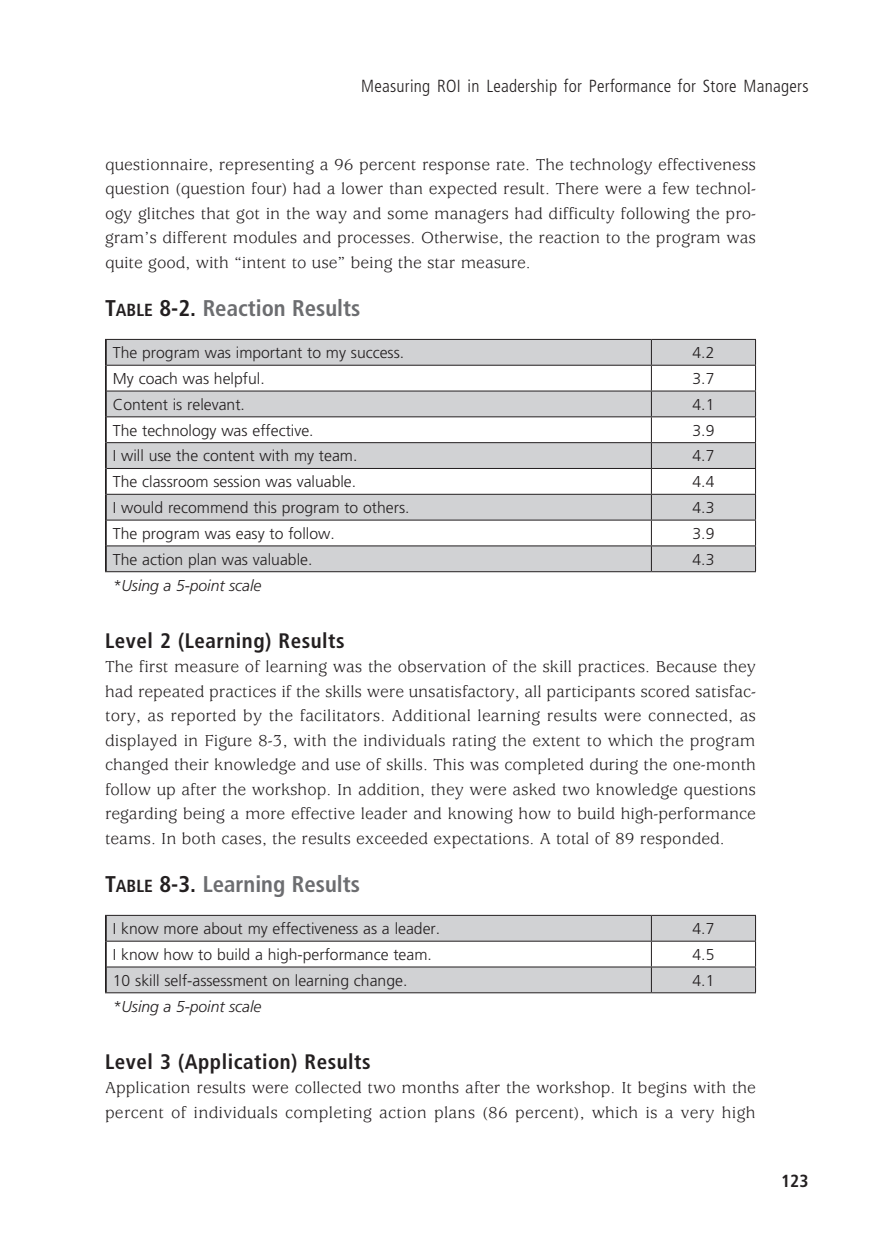
<style>
.page{position:relative;width:882px;height:1260px;background:#fff}
.page>*{position:absolute;margin:0;border:0;box-sizing:border-box;transform-origin:0 0}
.t1{font:700 condensed 22.75px "Frutiger";color:#6c6d70}
.t2{font:700 condensed 21px "Frutiger";letter-spacing:.025em;color:#231f20}
.txf{font:17.5px/24.5px "Usherwood";color:#231f20;text-align:justify}
.t3{font:300 condensed 17.5px "Frutiger";letter-spacing:.015em;color:#231f20}
.t4{font:700 condensed 17.5px "Frutiger";color:#231f20}
.t5{font:300 15.75px "Frutiger";color:#231f20}
.t6{font:italic 300 15.75px "Frutiger";letter-spacing:-.005em;color:#231f20}
.s1{color:#231f20}
.s2{font-size:17.5px;color:#231f20}
</style>
<div class="page">
<svg style="left:107px;top:340px;width:648px;height:231px;fill:#d1d2d4"></svg>
<hr style="left:105px;top:340px;width:2px;height:25px;background:#231f20">
<hr style="left:105px;top:365px;width:2px;height:26px;background:#231f20">
<hr style="left:105px;top:391px;width:2px;height:26px;background:#231f20">
<hr style="left:105px;top:417px;width:2px;height:26px;background:#231f20">
<hr style="left:105px;top:443px;width:2px;height:25px;background:#231f20">
<hr style="left:105px;top:468px;width:2px;height:26px;background:#231f20">
<hr style="left:105px;top:494px;width:2px;height:26px;background:#231f20">
<hr style="left:105px;top:520px;width:2px;height:26px;background:#231f20">
<hr style="left:105px;top:546px;width:2px;height:25px;background:#231f20">
<hr style="left:107px;top:365px;width:544px;height:1px;background:#231f20">
<hr style="left:651px;top:365px;width:105px;height:1px;background:#231f20">
<hr style="left:107px;top:391px;width:544px;height:1px;background:#231f20">
<hr style="left:651px;top:391px;width:105px;height:1px;background:#231f20">
<hr style="left:107px;top:416px;width:544px;height:1px;background:#231f20">
<hr style="left:651px;top:416px;width:105px;height:1px;background:#231f20">
<hr style="left:107px;top:442px;width:544px;height:1px;background:#231f20">
<hr style="left:651px;top:442px;width:105px;height:1px;background:#231f20">
<hr style="left:107px;top:468px;width:544px;height:1px;background:#231f20">
<hr style="left:651px;top:468px;width:105px;height:1px;background:#231f20">
<hr style="left:107px;top:494px;width:544px;height:1px;background:#231f20">
<hr style="left:651px;top:494px;width:105px;height:1px;background:#231f20">
<hr style="left:107px;top:520px;width:544px;height:1px;background:#231f20">
<hr style="left:651px;top:520px;width:105px;height:1px;background:#231f20">
<hr style="left:107px;top:545px;width:544px;height:1px;background:#231f20">
<hr style="left:651px;top:545px;width:105px;height:1px;background:#231f20">
<hr style="left:105px;top:571px;width:546px;height:1px;background:#231f20">
<hr style="left:651px;top:571px;width:105px;height:1px;background:#231f20">
<hr style="left:105px;top:339px;width:546px;height:1px;background:#231f20">
<hr style="left:651px;top:339px;width:105px;height:1px;background:#231f20">
<svg style="left:651px;top:340px;width:1px;height:231px"></svg>
<svg style="left:755px;top:340px;width:1px;height:231px"></svg>
<svg style="left:107px;top:916px;width:648px;height:76px;fill:#d1d2d4"></svg>
<hr style="left:105px;top:916px;width:2px;height:25px;background:#231f20">
<hr style="left:105px;top:941px;width:2px;height:26px;background:#231f20">
<hr style="left:105px;top:967px;width:2px;height:25px;background:#231f20">
<hr style="left:107px;top:941px;width:544px;height:1px;background:#231f20">
<hr style="left:651px;top:941px;width:105px;height:1px;background:#231f20">
<hr style="left:107px;top:967px;width:544px;height:1px;background:#231f20">
<hr style="left:651px;top:967px;width:105px;height:1px;background:#231f20">
<hr style="left:105px;top:992px;width:546px;height:1px;background:#231f20">
<hr style="left:651px;top:992px;width:105px;height:1px;background:#231f20">
<hr style="left:105px;top:915px;width:546px;height:1px;background:#231f20">
<hr style="left:651px;top:915px;width:105px;height:1px;background:#231f20">
<svg style="left:651px;top:916px;width:1px;height:76px"></svg>
<svg style="left:755px;top:916px;width:1px;height:76px"></svg>
<p class="t3" style="left:361px;top:76px;width:449px">Measuring ROI in Leadership for Performance for Store Managers</p>
<p class="txf" style="left:105px;top:153px;width:652px">questionnaire, representing a 96 percent response rate. The technology effectiveness question (question four) had a lower than expected result. There were a few technol&shy;ogy glitches that got in the way and some managers had difficulty following the pro&shy;gram’s different modules and processes. Otherwise, the reaction to the program was quite good, with “intent to use” being the star measure.</p>
<p class="t1" style="left:105px;top:295px;width:257px"><span class="s1">T</span><span class="s2">ABLE</span> <span class="s1">8-2.</span> Reaction Results</p>
<p class="t5" style="left:113px;top:344px;width:293px">The program was important to my success.</p>
<p class="t5" style="left:693px;top:344px;width:23px">4.2</p>
<p class="t5" style="left:113px;top:370px;width:153px">My coach was helpful.</p>
<p class="t5" style="left:693px;top:370px;width:23px">3.7</p>
<p class="t5" style="left:113px;top:396px;width:134px">Content is relevant.</p>
<p class="t5" style="left:693px;top:396px;width:23px">4.1</p>
<p class="t5" style="left:113px;top:421px;width:202px">The technology was effective.</p>
<p class="t5" style="left:693px;top:421px;width:23px">3.9</p>
<p class="t5" style="left:113px;top:447px;width:246px">I will use the content with my team.</p>
<p class="t5" style="left:693px;top:447px;width:23px">4.7</p>
<p class="t5" style="left:113px;top:473px;width:245px">The classroom session was valuable.</p>
<p class="t5" style="left:693px;top:473px;width:23px">4.4</p>
<p class="t5" style="left:113px;top:499px;width:298px">I would recommend this program to others.</p>
<p class="t5" style="left:693px;top:499px;width:23px">4.3</p>
<p class="t5" style="left:113px;top:525px;width:223px">The program was easy to follow.</p>
<p class="t5" style="left:693px;top:525px;width:23px">3.9</p>
<p class="t5" style="left:113px;top:550px;width:201px">The action plan was valuable.</p>
<p class="t5" style="left:693px;top:550px;width:23px">4.3</p>
<p class="t6" style="left:113px;top:576px;width:150px">*Using a 5-point scale</p>
<p class="t2" style="left:105px;top:628px;width:241px">Level 2 (Learning) Results</p>
<p class="txf" style="left:105px;top:655px;width:653px">The first measure of learning was the observation of the skill practices. Because they had repeated practices if the skills were unsatisfactory, all participants scored satisfac&shy;tory, as reported by the facilitators. Additional learning results were connected, as displayed in Figure 8-3, with the individuals rating the extent to which the program changed their knowledge and use of skills. This was completed during the one-month follow up after the workshop. In addition, they were asked two knowledge questions regarding being a more effective leader and knowing how to build high-performance teams. In both cases, the results exceeded expectations. A total of 89 responded.</p>
<p class="t1" style="left:105px;top:871px;width:257px"><span class="s1">T</span><span class="s2">ABLE</span> <span class="s1">8-3.</span> Learning Results</p>
<p class="t5" style="left:113px;top:920px;width:329px">I know more about my effectiveness as a leader.</p>
<p class="t5" style="left:693px;top:920px;width:23px">4.7</p>
<p class="t5" style="left:113px;top:946px;width:321px">I know how to build a high-performance team.</p>
<p class="t5" style="left:693px;top:946px;width:23px">4.5</p>
<p class="t5" style="left:113px;top:971px;width:296px">10 skill self-assessment on learning change.</p>
<p class="t5" style="left:693px;top:971px;width:23px">4.1</p>
<p class="t6" style="left:113px;top:997px;width:150px">*Using a 5-point scale</p>
<p class="t2" style="left:105px;top:1049px;width:267px">Level 3 (Application) Results</p>
<p class="txf" style="left:105px;top:1076px;width:653px">Application results were collected two months after the workshop. It begins with the percent of individuals completing action plans (86 percent), which is a very high</p>
<p class="t4" style="left:781px;top:1170px;width:29px">123</p>
</div>
